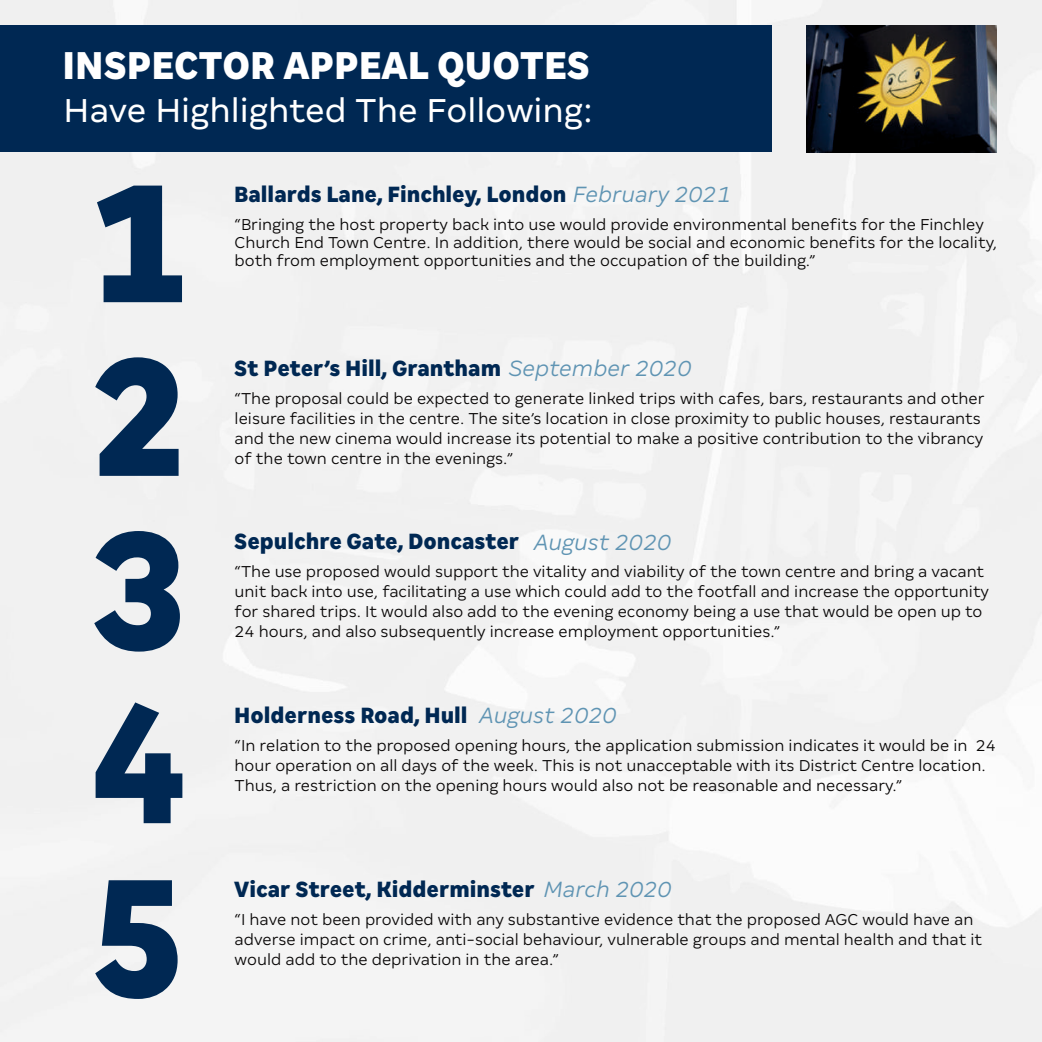
<style>
.page{position:relative;width:1042px;height:1042px;background:#f1f1f1}
.page>*{position:absolute;margin:0;border:0;box-sizing:border-box;transform-origin:0 0}
.t1{font:900 condensed 189.88px/173.6px "Merkur Sans";color:#002853;text-align:justify}
.t2{font:900 condensed 43.05px "Merkur Sans";color:#fff}
.t3{font:36.75px "Merkur Sans";color:#fff}
.t4{font:900 condensed 24.5px "Merkur Sans";color:#002853}
.t5{font:italic 300 24.5px "Merkur Sans";color:#5f94b3}
.t6{font:300 17.5px/20.1px "Merkur Sans";color:#080606}
.s1{font-weight:300;font-style:italic;font-stretch:normal;color:#5f94b3}
</style>
<div class="page">
<div style="left:0;top:25px;width:772px;height:127px;background:#002853"></div>
<img style="left:807px;top:25px;width:190px;height:127px">
<h2 class="t2" style="left:63px;top:50px;width:529px">INSPECTOR APPEAL QUOTES</h2>
<h3 class="t3" style="left:63px;top:97px;width:531px">Have Highlighted The Following:</h3>
<h1 class="t1" style="left:92px;top:170px;width:96px">1<br>2<br>3<br>4<br>5</h1>
<h3 class="t4" style="left:234px;top:186px;width:498px">Ballards Lane, Finchley, London <span class="s1">February 2021</span></h3>
<p class="t6" style="left:235px;top:217px;width:764px;line-height:18.2px">“Bringing the host property back into use would provide environmental benefits for the Finchley<br>Church End Town Centre. In addition, there would be social and economic benefits for the locality, both from employment opportunities and the occupation of the building.”</p>
<h3 class="t4" style="left:234px;top:359px;width:459px">St Peter’s Hill, Grantham <span class="s1">September 2020</span></h3>
<p class="t6" style="left:235px;top:389px;width:751px">“The proposal could be expected to generate linked trips with cafes, bars, restaurants and other leisure facilities in the centre. The site’s location in close proximity to public houses, restaurants and the new cinema would increase its potential to make a positive contribution to the vibrancy of the town centre in the evenings.”</p>
<h3 class="t4" style="left:234px;top:533px;width:287px">Sepulchre Gate, Doncaster</h3>
<h3 class="t5" style="left:534px;top:533px;width:139px">August 2020</h3>
<p class="t6" style="left:235px;top:563px;width:756px">“The use proposed would support the vitality and viability of the town centre and bring a vacant unit back into use, facilitating a use which could add to the footfall and increase the opportunity for shared trips. It would also add to the evening economy being a use that would be open up to 24 hours, and also subsequently increase employment opportunities.”</p>
<h3 class="t4" style="left:234px;top:706px;width:235px">Holderness Road, Hull</h3>
<h3 class="t5" style="left:479px;top:707px;width:139px">August 2020</h3>
<p class="t6" style="left:235px;top:737px;width:763px">“In relation to the proposed opening hours, the application submission indicates it would be in 24 hour operation on all days of the week. This is not unacceptable with its District Centre location.<br>Thus, a restriction on the opening hours would also not be reasonable and necessary.”</p>
<h3 class="t4" style="left:234px;top:880px;width:439px">Vicar Street, Kidderminster <span class="s1">March 2020</span></h3>
<p class="t6" style="left:235px;top:910px;width:749px">“I have not been provided with any substantive evidence that the proposed AGC would have an adverse impact on crime, anti-social behaviour, vulnerable groups and mental health and that it would add to the deprivation in the area.”</p>
</div>
